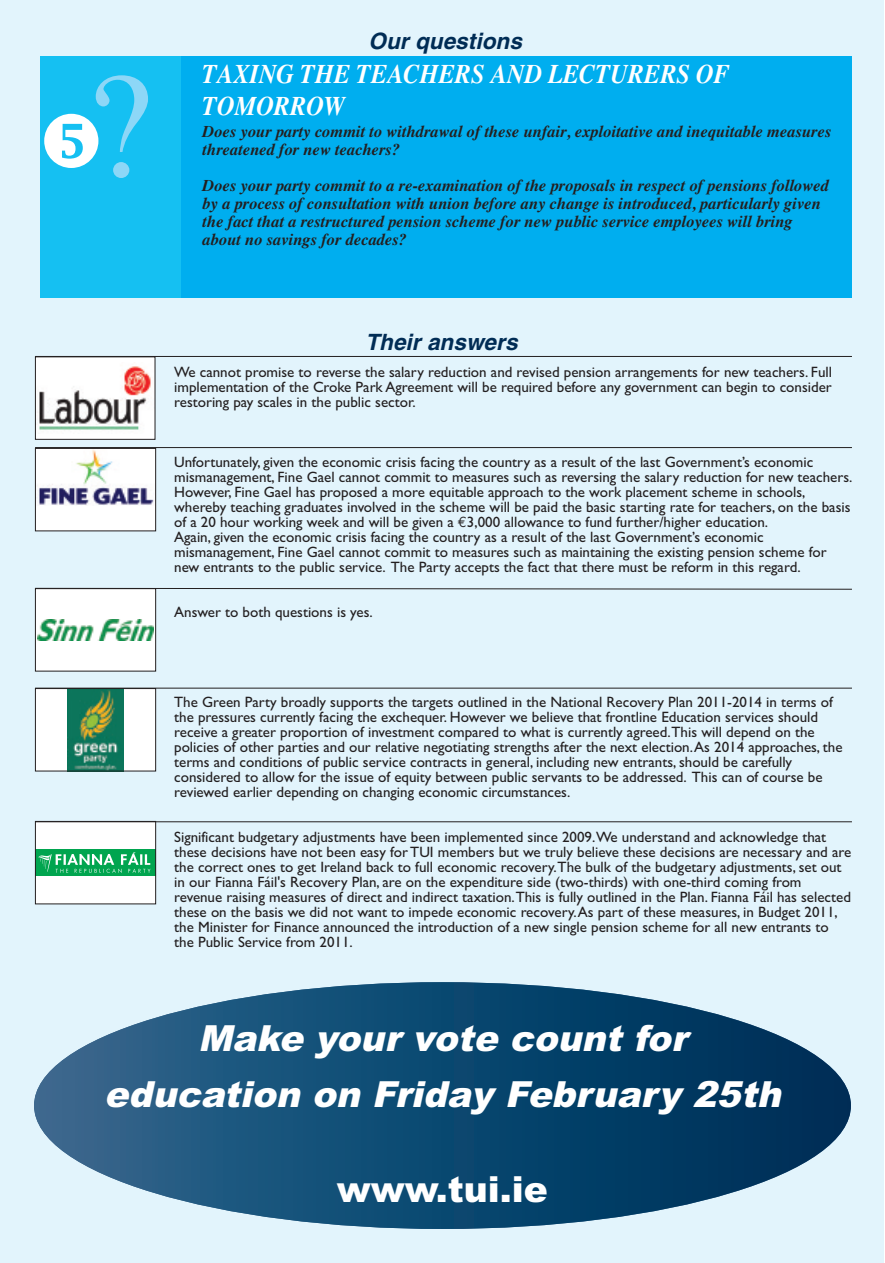
<style>
.page{position:relative;width:885px;height:1263px;background:#fff}
.page>*{position:absolute;margin:0;border:0;box-sizing:border-box;transform-origin:0 0}
.t1{font:150px "Times";color:#8dd7f7}
.t2{font:italic 900 36px/56.1px "Arial";color:#fff;text-align:center}
.t3{font:900 36px "Arial";color:#fff}
.t4{font:italic 700 27px/32.4px "Times";color:#fff;scale:.9 1}
.t5{font:italic 700 22.5px "Helvetica";letter-spacing:.005em;color:#002c55}
.t6{font:italic 700 16.5px/18px "Times";color:#231f20}
.t7{font:15px/15px "Gill Sans";color:#231f20}
.s1{font-family:"Euro Mono"}
</style>
<div class="page">
<div style="left:0;top:0;width:883px;height:1263px;background:#e2f4fc"></div>
<div style="left:35px;top:357px;width:120px;height:82px;background:#fff"></div>
<img style="left:37px;top:366px;width:114px;height:64px">
<div style="left:35px;top:356px;width:120px;height:84px;border:1px solid #231f20"></div>
<div style="left:35px;top:448px;width:121px;height:83px;background:#fff"></div>
<img style="left:39px;top:450px;width:115px;height:55px">
<div style="left:35px;top:448px;width:121px;height:83px;border:1px solid #231f20"></div>
<div style="left:35px;top:589px;width:121px;height:82px;background:#fff"></div>
<img style="left:38px;top:619px;width:115px;height:21px">
<div style="left:35px;top:588px;width:121px;height:83px;border:1px solid #231f20"></div>
<div style="left:35px;top:688px;width:121px;height:83px;background:#fff"></div>
<img style="left:68px;top:690px;width:55px;height:79px">
<div style="left:35px;top:688px;width:121px;height:83px;border:1px solid #231f20"></div>
<div style="left:35px;top:821px;width:121px;height:83px;background:#fff"></div>
<div style="left:35px;top:849px;width:121px;height:27px;background:#00a54f"></div>
<svg style="left:38px;top:852px;width:112px;height:21px"></svg>
<div style="left:35px;top:821px;width:121px;height:83px;border:1px solid #231f20"></div>
<div style="left:175px;top:57px;width:676px;height:241px;background:#00aeef"></div>
<hr style="left:35px;top:356px;width:816px;height:1px;background:#231f20">
<hr style="left:35px;top:447px;width:816px;height:1px;background:#231f20">
<svg style="left:34px;top:588px;width:818px;height:2px;background:#81878b"></svg>
<hr style="left:35px;top:688px;width:816px;height:1px;background:#231f20">
<hr style="left:35px;top:821px;width:816px;height:1px;background:#231f20">
<div style="left:40px;top:57px;width:140px;height:241px;background:#15c0f2"></div>
<div style="left:34px;top:982px;width:816px;height:247px;background:linear-gradient(to right,#30678e,#002b55);border-radius:50%"></div>
<h1 class="t1" style="left:86px;top:37px;width:68px">?</h1>
<h3 class="t5" style="left:368px;top:33px;width:155px">Our questions</h3>
<h3 class="t4" style="left:202px;top:57px;width:587px">TAXING THE TEACHERS AND LECTURERS OF<br>TOMORROW</h3>
<p class="t6" style="left:202px;top:123px;width:630px">Does your party commit to withdrawal of these unfair, exploitative and inequitable measures threatened for new teachers?</p>
<p class="t6" style="left:202px;top:177px;width:628px">Does your party commit to a re-examination of the proposals in respect of pensions followed by a process of consultation with union before any change is introduced, particularly given the fact that a restructured pension scheme for new public service employees will bring about no savings for decades?</p>
<h3 class="t5" style="left:365px;top:334px;width:154px">Their answers</h3>
<p class="t7" style="left:174px;top:364px;width:659px;text-align:justify">We cannot promise to reverse the salary reduction and revised pension arrangements for new teachers. Full implementation of the Croke Park Agreement will be required before any government can begin to consider restoring pay scales in the public sector.</p>
<p class="t7" style="left:174px;top:454px;width:679px">Unfortunately, given the economic crisis facing the country as a result of the last Government’s economic mismanagement, Fine Gael cannot commit to measures such as reversing the salary reduction for new teachers.<br>However, Fine Gael has proposed a more equitable approach to the work placement scheme in schools, whereby teaching graduates involved in the scheme will be paid the basic starting rate for teachers, on the basis of a 20 hour working week and will be given a <span class="s1">€</span>3,000 allowance to fund further/higher education.<br>Again, given the economic crisis facing the country as a result of the last Government’s economic mismanagement, Fine Gael cannot commit to measures such as maintaining the existing pension scheme for new entrants to the public service. The Party accepts the fact that there must be reform in this regard.</p>
<p class="t7" style="left:174px;top:604px;width:200px">Answer to both questions is yes.</p>
<p class="t7" style="left:174px;top:694px;width:669px">The Green Party broadly supports the targets outlined in the National Recovery Plan 2011-2014 in terms of the pressures currently facing the exchequer. However we believe that frontline Education services should receive a greater proportion of investment compared to what is currently agreed.This will depend on the policies of other parties and our relative negotiating strengths after the next election.As 2014 approaches, the terms and conditions of public service contracts in general, including new entrants, should be carefully considered to allow for the issue of equity between public servants to be addressed. This can of course be reviewed earlier depending on changing economic circumstances.</p>
<p class="t7" style="left:174px;top:829px;width:678px">Significant budgetary adjustments have been implemented since 2009.We understand and acknowledge that these decisions have not been easy for TUI members but we truly believe these decisions are necessary and are the correct ones to get Ireland back to full economic recovery.The bulk of the budgetary adjustments, set out in our Fianna Fáil's Recovery Plan, are on the expenditure side (two-thirds) with one-third coming from revenue raising measures of direct and indirect taxation.This is fully outlined in the Plan. Fianna Fáil has selected these on the basis we did not want to impede economic recovery.As part of these measures, in Budget 2011, the Minister for Finance announced the introduction of a new single pension scheme for all new entrants to the Public Service from 2011.</p>
<h2 class="t2" style="left:104px;top:1011px;width:686px">Make your vote count for education on Friday February 25th</h2>
<h2 class="t3" style="left:337px;top:1169px;width:212px">www.tui.ie</h2>
</div>
